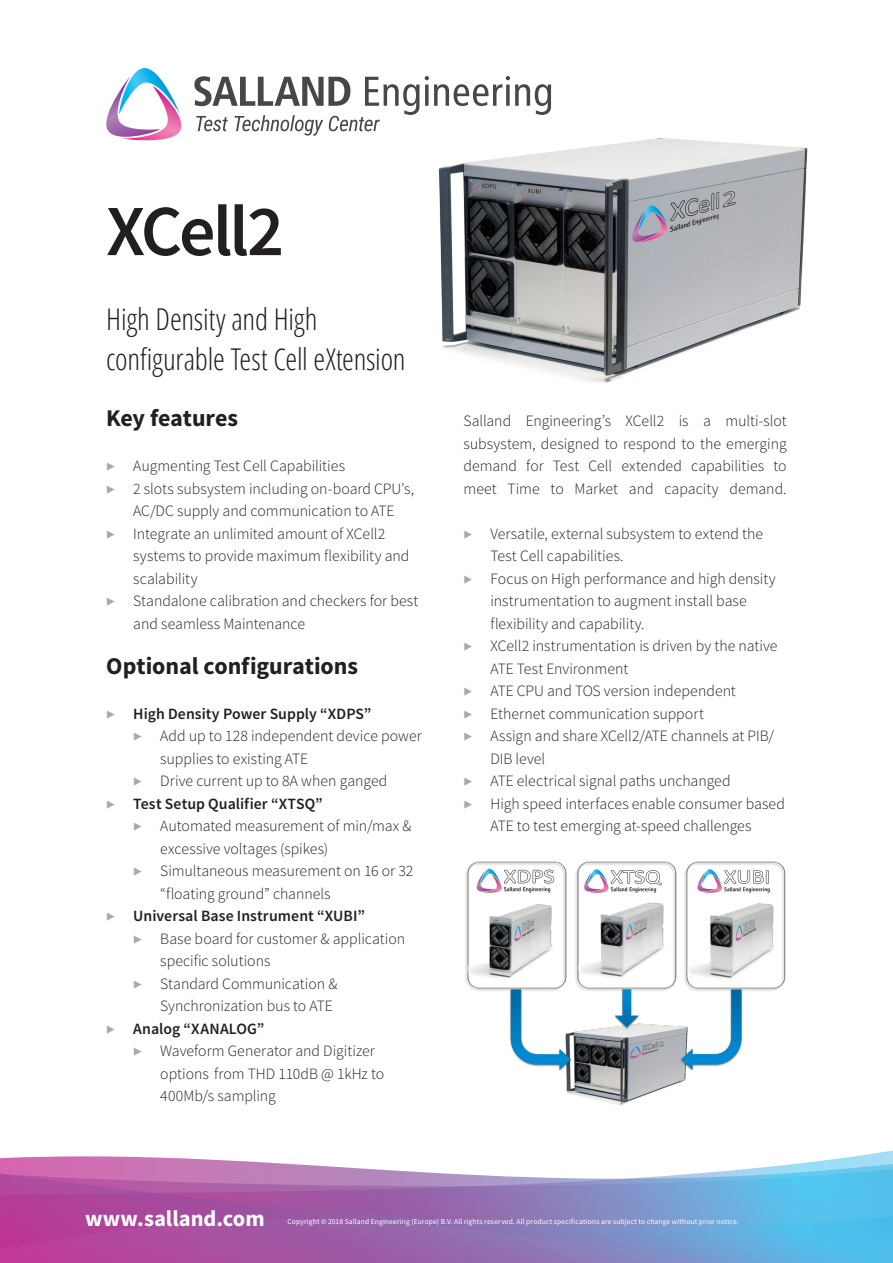
<style>
.page{position:relative;width:893px;height:1263px;background:#fff}
.page>*{position:absolute;margin:0;border:0;box-sizing:border-box;transform-origin:0 0}
.t1{font:600 72px "Source Sans Pro";letter-spacing:-.045em;color:#231f20}
.Subtitle{font:300 condensed 30px "Open Sans";letter-spacing:-.01em;color:#231f20}
.Headline_Text{font:700 24px "Source Sans Pro";letter-spacing:-.005em;color:#231f20}
.t2{font:700 22.5px "Source Sans Pro";color:#fff}
.Floating_Text{font:300 15.75px/22.5px "Source Sans Pro";letter-spacing:-.005em;color:#231f20}
.t3{font:600 15.75px "Source Sans Pro";letter-spacing:.005em;color:#231f20}
.t4{font:7.5px "Source Sans Pro";letter-spacing:.02em;color:#fff}
.s1{color:#a8a9ad}
.s2{font-weight:300;color:#a8a9ad}
</style>
<div class="page">
<svg style="left:0;top:1150px;width:893px;height:13px"></svg>
<svg style="left:0;top:1163px;width:893px;height:100px;background:#9881be"></svg>
<svg style="left:106px;top:68px;width:445px;height:73px"></svg>
<img style="left:429px;top:138px;width:379px;height:245px">
<img style="left:465px;top:861px;width:321px;height:245px">
<p class="t1" style="left:106px;top:186px;width:179px">XCell2</p>
<p class="Subtitle" style="left:106px;top:298px;width:213px">High Density and High</p>
<p class="Subtitle" style="left:106px;top:339px;width:301px">configurable Test Cell eXtension</p>
<p class="Headline_Text" style="left:106px;top:403px;width:133px">Key features</p>
<p class="Floating_Text" style="left:106px;top:455px;width:240px"><span class="s1">▶</span> Augmenting Test Cell Capabilities</p>
<p class="Floating_Text" style="left:106px;top:477px;width:309px;text-align:center"><span class="s1">▶</span> 2 slots subsystem including on-board CPU’s,<br>AC/DC supply and communication to ATE</p>
<p class="Floating_Text" style="left:133px;top:522px;width:278px;text-indent:-27px"><span class="s1">▶</span> Integrate an unlimited amount of XCell2 systems to provide maximum flexibility and scalability</p>
<p class="Floating_Text" style="left:133px;top:590px;width:287px;text-indent:-27px"><span class="s1">▶</span> Standalone calibration and checkers for best and seamless Maintenance</p>
<p class="Headline_Text" style="left:106px;top:650px;width:253px">Optional configurations</p>
<p class="t3" style="left:106px;top:703px;width:267px"><span class="s2">▶</span> High Density Power Supply “XDPS”</p>
<p class="Floating_Text" style="left:160px;top:725px;width:263px;text-indent:-27px"><span class="s1">▶</span> Add up to 128 independent device power supplies to existing ATE</p>
<p class="Floating_Text" style="left:133px;top:770px;width:256px"><span class="s1">▶</span> Drive current up to 8A when ganged</p>
<p class="t3" style="left:106px;top:793px;width:218px"><span class="s2">▶</span> Test Setup Qualifier “XTSQ”</p>
<p class="Floating_Text" style="left:160px;top:815px;width:253px;text-indent:-27px"><span class="s1">▶</span> Automated measurement of min/max &amp; excessive voltages (spikes)</p>
<p class="Floating_Text" style="left:160px;top:860px;width:255px;text-indent:-27px"><span class="s1">▶</span> Simultaneous measurement on 16 or 32 “floating ground” channels</p>
<p class="t3" style="left:106px;top:906px;width:260px"><span class="s2">▶</span> Universal Base Instrument “XUBI”</p>
<p class="Floating_Text" style="left:160px;top:927px;width:246px;text-indent:-27px"><span class="s1">▶</span> Base board for customer &amp; application specific solutions</p>
<p class="Floating_Text" style="left:133px;top:972px;width:206px;text-align:right"><span class="s1">▶</span> Standard Communication &amp;<br>Synchronization bus to ATE</p>
<p class="t3" style="left:106px;top:1018px;width:160px"><span class="s2">▶</span> Analog “XANALOG”</p>
<p class="Floating_Text" style="left:160px;top:1040px;width:226px;text-indent:-27px"><span class="s1">▶</span> Waveform Generator and Digitizer options from THD 110dB @ 1kHz to<br>400Mb/s sampling</p>
<p class="Floating_Text" style="left:463px;top:410px;width:325px;text-align:justify">Salland Engineering’s XCell2 is a multi-slot subsystem, designed to respond to the emerging demand for Test Cell extended capabilities to meet Time to Market and capacity demand.</p>
<p class="Floating_Text" style="left:490px;top:522px;width:274px;text-indent:-27px"><span class="s1">▶</span> Versatile, external subsystem to extend the<br>Test Cell capabilities.</p>
<p class="Floating_Text" style="left:490px;top:567px;width:287px;text-indent:-27px"><span class="s1">▶</span> Focus on High performance and high density instrumentation to augment install base flexibility and capability.</p>
<p class="Floating_Text" style="left:490px;top:635px;width:289px;text-indent:-27px"><span class="s1">▶</span> XCell2 instrumentation is driven by the native<br>ATE Test Environment</p>
<p class="Floating_Text" style="left:463px;top:680px;width:274px"><span class="s1">▶</span> ATE CPU and TOS version independent</p>
<p class="Floating_Text" style="left:463px;top:702px;width:242px"><span class="s1">▶</span> Ethernet communication support</p>
<p class="Floating_Text" style="left:490px;top:725px;width:285px;text-indent:-27px"><span class="s1">▶</span> Assign and share XCell2/ATE channels at PIB/<br>DIB level</p>
<p class="Floating_Text" style="left:463px;top:770px;width:269px"><span class="s1">▶</span> ATE electrical signal paths unchanged</p>
<p class="Floating_Text" style="left:463px;top:792px;width:323px;text-align:center"><span class="s1">▶</span> High speed interfaces enable consumer based<br>ATE to test emerging at-speed challenges</p>
<h3 class="t2" style="left:85px;top:1204px;width:181px">www.salland.com</h3>
<p class="t4" style="left:287px;top:1217px;width:453px">Copyright © 2018 Salland Engineering (Europe) B.V. All rights reserved. All product specifications are subject to change without prior notice.</p>
</div>
